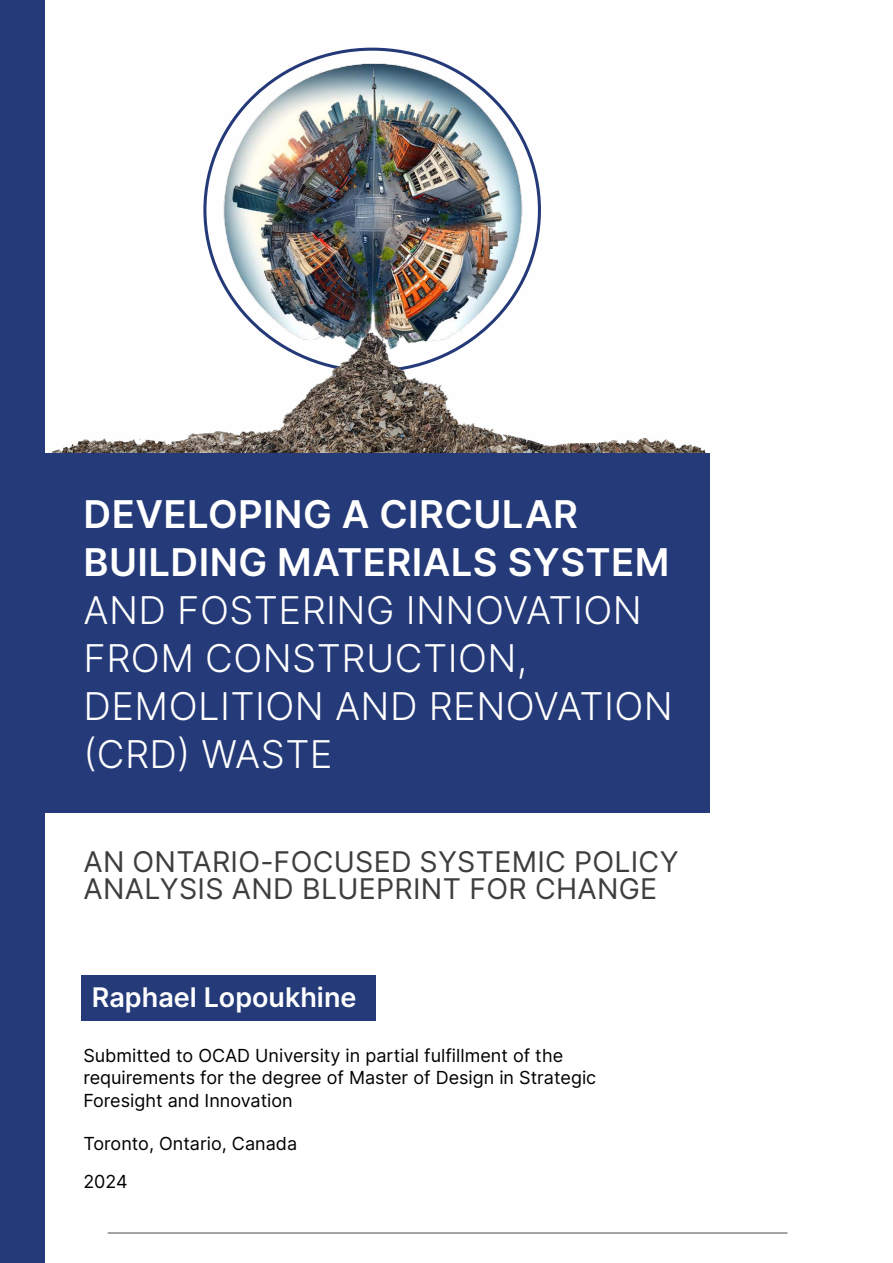
<style>
.page{position:relative;width:893px;height:1263px;background:#fff}
.page>*{position:absolute;margin:0;border:0;box-sizing:border-box;transform-origin:0 0}
.t1{font:300 38.25px/48px "Inter";letter-spacing:.01em;color:#fff}
.Subtitle{font:28.5px/27px "Inter";letter-spacing:.01em;color:#3e3e3d}
.t2{font:600 27px "Inter";color:#fff}
.t3{font:18px/22.5px "Inter";color:#000}
.s1{font-weight:600}
</style>
<div class="page">
<div style="left:81px;top:975px;width:295px;height:46px;background:#253a78"></div>
<hr style="left:108px;top:1232px;width:679px;height:1px;background:#5a615f">
<div style="left:0;top:453px;width:710px;height:359px;background:#253a78"></div>
<img style="left:44px;top:47px;width:668px;height:406px">
<div style="left:0;top:0;width:44px;height:1263px;background:#253a78"></div>
<h1 class="t1" style="left:83px;top:490px;width:591px"><span class="s1">DEVELOPING A CIRCULAR<br>BUILDING MATERIALS SYSTEM<br></span>AND FOSTERING INNOVATION<br>FROM CONSTRUCTION,<br>DEMOLITION AND RENOVATION (CRD) WASTE</h1>
<h2 class="Subtitle" style="left:84px;top:847px;width:597px">AN ONTARIO-FOCUSED SYSTEMIC POLICY<br>ANALYSIS AND BLUEPRINT FOR CHANGE</h2>
<p class="t2" style="left:92px;top:977px;width:266px">Raphael Lopoukhine</p>
<p class="t3" style="left:83px;top:1043px;width:514px">Submitted to OCAD University in partial fulfillment of the requirements for the degree of Master of Design in Strategic<br>Foresight and Innovation</p>
<p class="t3" style="left:83px;top:1132px;width:215px">Toronto, Ontario, Canada</p>
<p class="t3" style="left:83px;top:1170px;width:46px">2024</p>
</div>
